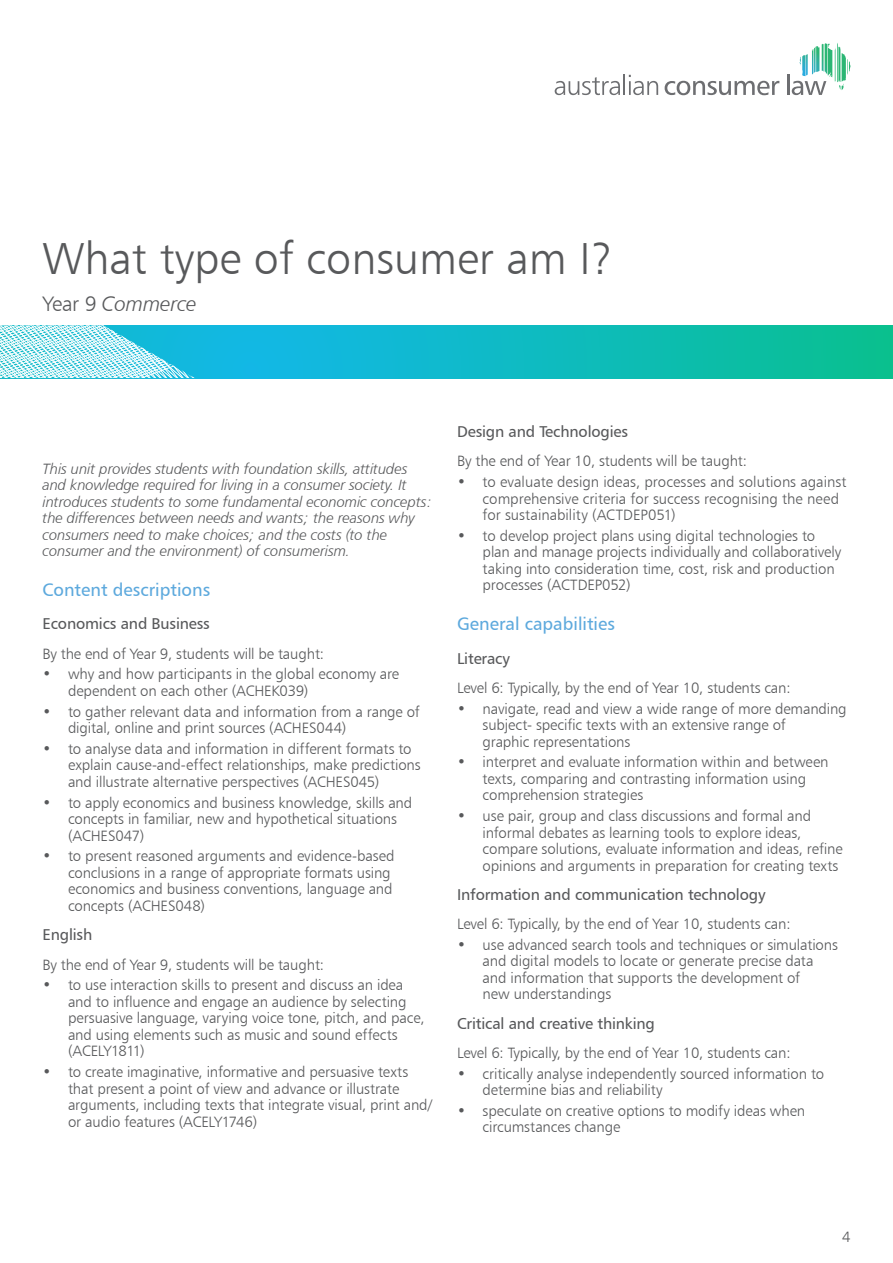
<style>
.page{position:relative;width:893px;height:1263px;background:#fff}
.page>*{position:absolute;margin:0;border:0;box-sizing:border-box;transform-origin:0 0}
.t1{font:45px "Humanist 777 BT Light B";color:#58595b}
.t2{font:21px "Humanist 777 BT Light Italic B";letter-spacing:-.01em;color:#58595b}
.t3{font:18px "Humanist 777 BT Roman B";color:#5da9dd}
.t4{font:15.75px "Humanist 777 BT Roman B";letter-spacing:-.01em;color:#58595b}
.t5{font:15px/16.5px "Humanist 777 BT Light B";letter-spacing:-.01em;color:#58595b}
.t6{font:15px/16.5px "Humanist 777 BT Light Italic B";letter-spacing:-.01em;color:#58595b}
.s1{font-family:"Humanist 777 BT Light B"}
</style>
<div class="page">
<svg style="left:555px;top:74px;width:103px;height:21px"></svg>
<svg style="left:665px;top:81px;width:114px;height:14px"></svg>
<hr style="left:787px;top:74px;width:2px;height:21px;background:#6d6e71">
<svg style="left:792px;top:43px;width:48px;height:52px"></svg>
<svg style="left:195px;top:325px;width:698px;height:53px;background:#0ebbbe"></svg>
<svg style="left:0;top:325px;width:195px;height:53px"></svg>
<h1 class="t1" style="left:43px;top:231px;width:572px">What type of consumer am I?</h1>
<h2 class="t2" style="left:43px;top:291px;width:156px"><span class="s1">Year 9</span> Commerce</h2>
<p class="t6" style="left:43px;top:460px;width:391px">This unit provides students with foundation skills, attitudes and knowledge required for living in a consumer society. It introduces students to some fundamental economic concepts: the differences between needs and wants; the reasons why consumers need to make choices; and the costs (to the consumer and the environment) of consumerism.</p>
<p class="t3" style="left:43px;top:578px;width:169px">Content descriptions</p>
<p class="t4" style="left:43px;top:614px;width:169px">Economics and Business</p>
<p class="t5" style="left:43px;top:645px;width:283px">By the end of Year 9, students will be taught:</p>
<p class="t5" style="left:68px;top:666px;width:333px;text-indent:-26px">• why and how participants in the global economy are dependent on each other (ACHEK039)</p>
<p class="t5" style="left:68px;top:703px;width:353px;text-indent:-26px">• to gather relevant data and information from a range of digital, online and print sources (ACHES044)</p>
<p class="t5" style="left:68px;top:740px;width:354px;text-indent:-26px">• to analyse data and information in different formats to explain cause-and-effect relationships, make predictions and illustrate alternative perspectives (ACHES045)</p>
<p class="t5" style="left:68px;top:794px;width:346px;text-indent:-26px">• to apply economics and business knowledge, skills and concepts in familiar, new and hypothetical situations (ACHES047)</p>
<p class="t5" style="left:68px;top:848px;width:328px;text-indent:-26px">• to present reasoned arguments and evidence-based conclusions in a range of appropriate formats using economics and business conventions, language and concepts (ACHES048)</p>
<p class="t4" style="left:43px;top:925px;width:51px">English</p>
<p class="t5" style="left:43px;top:956px;width:283px">By the end of Year 9, students will be taught:</p>
<p class="t5" style="left:68px;top:976px;width:358px;text-indent:-26px">• to use interaction skills to present and discuss an idea and to influence and engage an audience by selecting persuasive language, varying voice tone, pitch, and pace, and using elements such as music and sound effects (ACELY1811)</p>
<p class="t5" style="left:68px;top:1063px;width:366px;text-indent:-26px">• to create imaginative, informative and persuasive texts that present a point of view and advance or illustrate arguments, including texts that integrate visual, print and/ or audio features (ACELY1746)</p>
<p class="t4" style="left:457px;top:422px;width:172px">Design and Technologies</p>
<p class="t5" style="left:457px;top:453px;width:291px">By the end of Year 10, students will be taught:</p>
<p class="t5" style="left:483px;top:473px;width:365px;text-indent:-26px">• to evaluate design ideas, processes and solutions against comprehensive criteria for success recognising the need for sustainability (ACTDEP051)</p>
<p class="t5" style="left:483px;top:527px;width:360px;text-indent:-26px">• to develop project plans using digital technologies to plan and manage projects individually and collaboratively taking into consideration time, cost, risk and production processes (ACTDEP052)</p>
<p class="t3" style="left:457px;top:612px;width:159px">General capabilities</p>
<p class="t4" style="left:457px;top:648px;width:54px">Literacy</p>
<p class="t5" style="left:457px;top:679px;width:335px">Level 6: Typically, by the end of Year 10, students can:</p>
<p class="t5" style="left:483px;top:700px;width:366px;text-indent:-26px">• navigate, read and view a wide range of more demanding subject- specific texts with an extensive range of<br>graphic representations</p>
<p class="t5" style="left:483px;top:753px;width:347px;text-indent:-26px">• interpret and evaluate information within and between texts, comparing and contrasting information using comprehension strategies</p>
<p class="t5" style="left:483px;top:807px;width:362px;text-indent:-26px">• use pair, group and class discussions and formal and informal debates as learning tools to explore ideas, compare solutions, evaluate information and ideas, refine opinions and arguments in preparation for creating texts</p>
<p class="t4" style="left:457px;top:884px;width:310px">Information and communication technology</p>
<p class="t5" style="left:457px;top:915px;width:335px">Level 6: Typically, by the end of Year 10, students can:</p>
<p class="t5" style="left:483px;top:936px;width:357px;text-indent:-26px">• use advanced search tools and techniques or simulations and digital models to locate or generate precise data and information that supports the development of<br>new understandings</p>
<p class="t4" style="left:457px;top:1013px;width:199px">Critical and creative thinking</p>
<p class="t5" style="left:457px;top:1044px;width:335px">Level 6: Typically, by the end of Year 10, students can:</p>
<p class="t5" style="left:483px;top:1065px;width:343px;text-indent:-26px">• critically analyse independently sourced information to determine bias and reliability</p>
<p class="t5" style="left:483px;top:1102px;width:324px;text-indent:-26px">• speculate on creative options to modify ideas when circumstances change</p>
<p class="t5" style="left:842px;top:1228px;width:10px">4</p>
</div>
